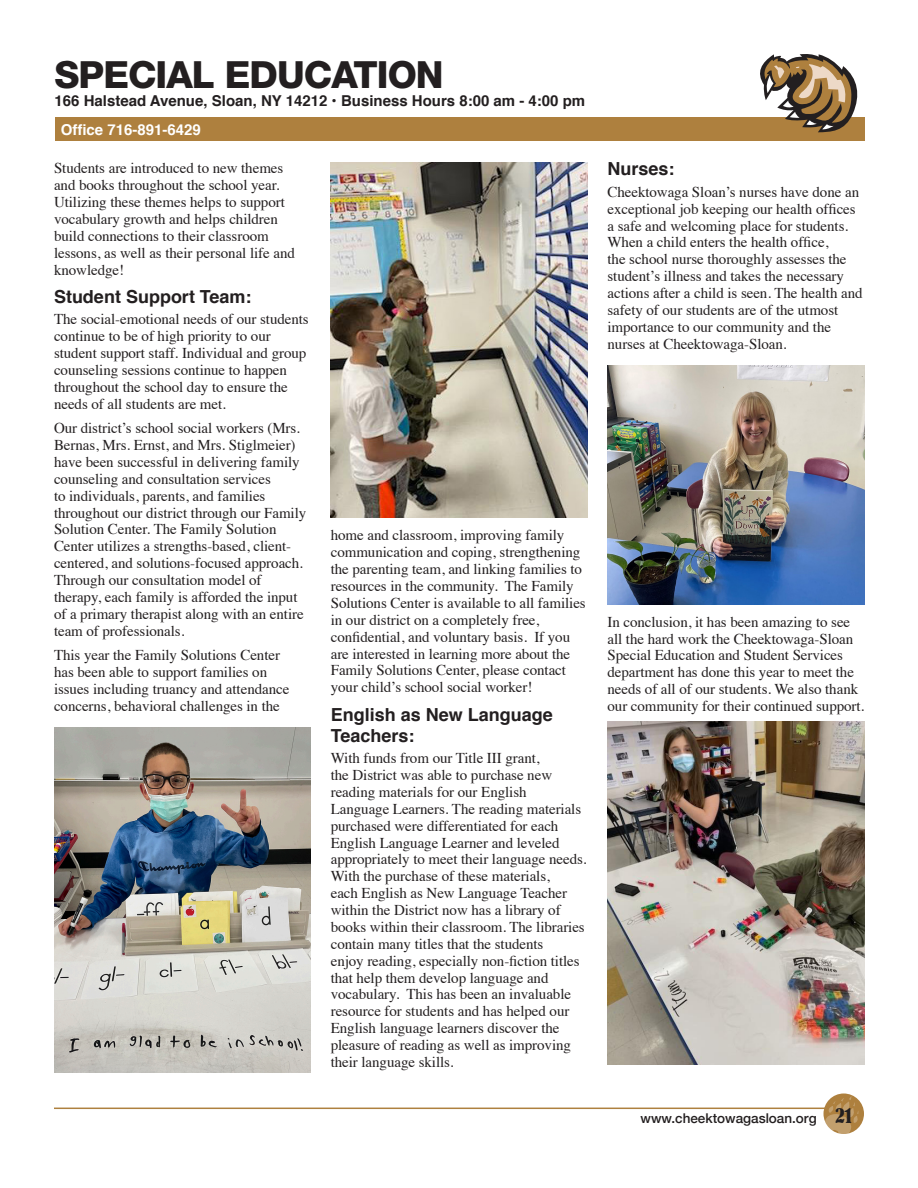
<style>
.page{position:relative;width:918px;height:1188px;background:#fff}
.page>*{position:absolute;margin:0;border:0;box-sizing:border-box;transform-origin:0 0}
.t1{font:800 37.5px "Helvetica Neue LT Std";letter-spacing:-.025em;color:#231f20}
.subsubhead{font:700 18px/21px "Helvetica";color:#231f20}
.body_Text_10_11_5{font:15px/16.8px "Times";letter-spacing:-.005em;color:#231f20}
.t2{font:700 15px "Helvetica";color:#231f20}
.t3{font:700 15px "Helvetica";color:#fff}
.t4{font:500 13.5px "Helvetica Neue";color:#231f20}
.s1{font-family:"Bernhard Std";font-weight:700;font-stretch:condensed;font-size:21px}
</style>
<div class="page">
<div style="left:55px;top:118px;width:810px;height:23px;background:#ae803e"></div>
<svg style="left:760px;top:54px;width:97px;height:78px"></svg>
<hr style="left:54px;top:1108px;width:790px;height:1px;background:#ae803e">
<div style="left:824px;top:1094px;width:40px;height:40px;background:#ae803e;border-radius:50%"></div>
<svg style="left:824px;top:1096px;width:34px;height:38px"></svg>
<img style="left:54px;top:727px;width:256px;height:346px">
<img style="left:331px;top:162px;width:256px;height:356px">
<img style="left:608px;top:365px;width:257px;height:240px">
<img style="left:608px;top:721px;width:257px;height:343px">
<h1 class="t1" style="left:55px;top:52px;width:391px">SPECIAL EDUCATION</h1>
<p class="t2" style="left:55px;top:89px;width:532px">166 Halstead Avenue, Sloan, NY 14212 • Business Hours 8:00 am - 4:00 pm</p>
<p class="t3" style="left:61px;top:118px;width:142px">Office 716-891-6429</p>
<p class="body_Text_10_11_5" style="left:54px;top:159px;width:242px">Students are introduced to new themes and books throughout the school year.<br>Utilizing these themes helps to support vocabulary growth and helps children build connections to their classroom lessons, as well as their personal life and knowledge!</p>
<h3 class="subsubhead" style="left:54px;top:286px;width:199px">Student Support Team:</h3>
<p class="body_Text_10_11_5" style="left:54px;top:310px;width:256px">The social-emotional needs of our students continue to be of high priority to our student support staff. Individual and group counseling sessions continue to happen throughout the school day to ensure the needs of all students are met.</p>
<p class="body_Text_10_11_5" style="left:54px;top:418px;width:254px">Our district’s school social workers (Mrs.<br>Bernas, Mrs. Ernst, and Mrs. Stiglmeier) have been successful in delivering family counseling and consultation services<br>to individuals, parents, and families throughout our district through our Family Solution Center. The Family Solution Center utilizes a strengths-based, client&shy;centered, and solutions-focused approach.<br>Through our consultation model of therapy, each family is afforded the input of a primary therapist along with an entire team of professionals.</p>
<p class="body_Text_10_11_5" style="left:54px;top:645px;width:237px">This year the Family Solutions Center has been able to support families on issues including truancy and attendance concerns, behavioral challenges in the</p>
<p class="body_Text_10_11_5" style="left:331px;top:526px;width:257px">home and classroom, improving family communication and coping, strengthening the parenting team, and linking families to resources in the community. The Family Solutions Center is available to all families in our district on a completely free, confidential, and voluntary basis. If you are interested in learning more about the Family Solutions Center, please contact your child’s school social worker!</p>
<h3 class="subsubhead" style="left:331px;top:704px;width:224px">English as New Language<br>Teachers:</h3>
<p class="body_Text_10_11_5" style="left:331px;top:748px;width:257px">With funds from our Title III grant,<br>the District was able to purchase new reading materials for our English Language Learners. The reading materials purchased were differentiated for each English Language Learner and leveled appropriately to meet their language needs.<br>With the purchase of these materials,<br>each English as New Language Teacher within the District now has a library of books within their classroom. The libraries contain many titles that the students<br>enjoy reading, especially non-fiction titles that help them develop language and vocabulary. This has been an invaluable resource for students and has helped our English language learners discover the pleasure of reading as well as improving their language skills.</p>
<h3 class="subsubhead" style="left:608px;top:159px;width:69px">Nurses:</h3>
<p class="body_Text_10_11_5" style="left:608px;top:182px;width:257px">Cheektowaga Sloan’s nurses have done an exceptional job keeping our health offices a safe and welcoming place for students.<br>When a child enters the health office,<br>the school nurse thoroughly assesses the student’s illness and takes the necessary actions after a child is seen. The health and safety of our students are of the utmost importance to our community and the nurses at Cheektowaga-Sloan.</p>
<p class="body_Text_10_11_5" style="left:608px;top:612px;width:258px">In conclusion, it has been amazing to see all the hard work the Cheektowaga-Sloan Special Education and Student Services department has done this year to meet the needs of all of our students. We also thank our community for their continued support.</p>
<p class="t4" style="left:641px;top:1107px;width:213px">www.cheektowagasloan.org <span class="s1">21</span></p>
</div>
